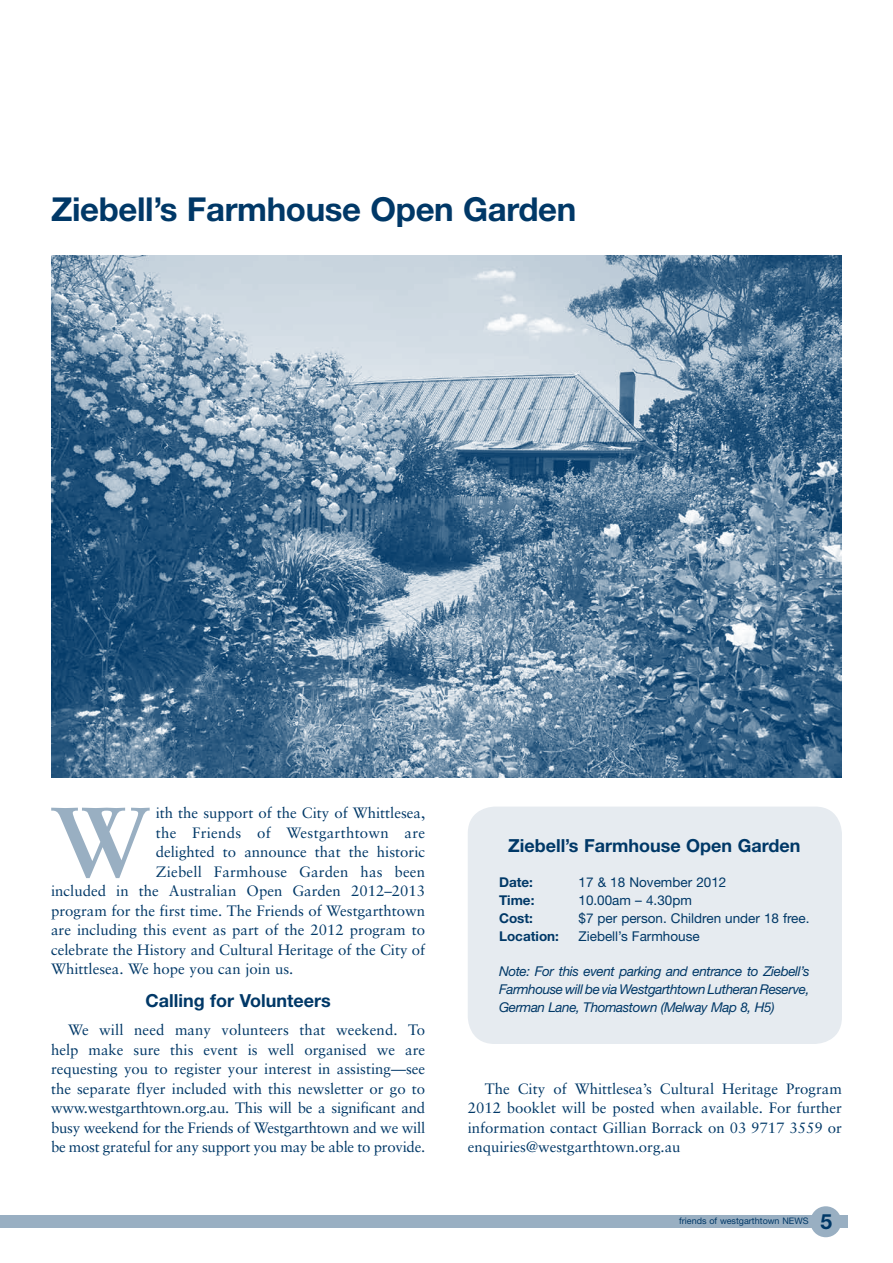
<style>
.page{position:relative;width:893px;height:1263px;background:#fff}
.page>*{position:absolute;margin:0;border:0;box-sizing:border-box;transform-origin:0 0}
.t1{font:700 98.85px "Sabon";color:#99afc2}
.t2{font:700 33px "Helvetica Neue";letter-spacing:-.01em;color:#003867}
.t3{font:700 21px "Helvetica Neue";color:#003867}
.t4{font:700 18px "Helvetica Neue";color:#003867}
.t5{font:15px/19.5px "Sabon";color:#003867;text-align:justify}
.t6{font:15px "Sabon";letter-spacing:.02em;color:#003867}
.t7{font:italic 13.5px/18px "Helvetica Neue";letter-spacing:-.03em;color:#003867;text-align:justify}
.t8{font:13.5px "Helvetica Neue";color:#003867}
.t9{font:700 13.5px "Helvetica Neue";color:#003867}
.t10{font:9px "Helvetica Neue";color:#003867}
</style>
<div class="page">
<div style="left:0;top:1215px;width:848px;height:12px;background:#99afc2"></div>
<div style="left:810px;top:1206px;width:31px;height:31px;background:#99afc2;border-radius:50%"></div>
<div style="left:468px;top:806px;width:374px;height:238px;background:#e6ebf0;border-radius:27px"></div>
<img style="left:51px;top:255px;width:791px;height:522px">
<h2 class="t2" style="left:51px;top:189px;width:527px">Ziebell’s Farmhouse Open Garden</h2>
<h1 class="t1" style="left:51px;top:781px;width:100px">W</h1>
<p class="t5" style="left:156px;top:803px;width:271px">ith the support of the City of Whittlesea,</p>
<p class="t6" style="left:156px;top:823px;width:271px">the Friends of Westgarthtown are</p>
<p class="t5" style="left:156px;top:842px;width:271px">delighted to announce that the historic</p>
<p class="t5" style="left:156px;top:861px;width:271px">Ziebell Farmhouse Garden has been</p>
<p class="t5" style="left:51px;top:881px;width:376px">included in the Australian Open Garden 2012–2013</p>
<p class="t5" style="left:51px;top:900px;width:376px">program for the first time. The Friends of Westgarthtown</p>
<p class="t5" style="left:51px;top:920px;width:376px">are including this event as part of the 2012 program to</p>
<p class="t5" style="left:51px;top:939px;width:376px">celebrate the History and Cultural Heritage of the City of</p>
<p class="t5" style="left:51px;top:959px;width:244px">Whittlesea. We hope you can join us.</p>
<p class="t4" style="left:145px;top:990px;width:187px">Calling for Volunteers</p>
<p class="t5" style="left:51px;top:1020px;width:376px;text-indent:17px">We will need many volunteers that weekend. To help make sure this event is well organised we are requesting you to register your interest in assisting—see the separate flyer included with this newsletter or go to www.westgarthtown.org.au. This will be a significant and busy weekend for the Friends of Westgarthtown and we will be most grateful for any support you may be able to provide.</p>
<p class="t4" style="left:508px;top:834px;width:294px">Ziebell’s Farmhouse Open Garden</p>
<p class="t9" style="left:499px;top:874px;width:36px">Date:</p>
<p class="t8" style="left:578px;top:874px;width:149px">17 &amp; 18 November 2012</p>
<p class="t9" style="left:499px;top:892px;width:37px">Time:</p>
<p class="t8" style="left:578px;top:892px;width:115px">10.00am – 4.30pm</p>
<p class="t9" style="left:499px;top:910px;width:36px">Cost:</p>
<p class="t8" style="left:578px;top:910px;width:233px">$7 per person. Children under 18 free.</p>
<p class="t9" style="left:499px;top:928px;width:61px">Location:</p>
<p class="t8" style="left:578px;top:928px;width:123px">Ziebell’s Farmhouse</p>
<p class="t7" style="left:499px;top:962px;width:312px">Note: For this event parking and entrance to Ziebell’s Farmhouse will be via Westgarthtown Lutheran Reserve, German Lane, Thomastown (Melway Map 8, H5)</p>
<p class="t5" style="left:468px;top:1079px;width:376px;text-indent:17px">The City of Whittlesea’s Cultural Heritage Program 2012 booklet will be posted when available. For further information contact Gillian Borrack on 03 9717 3559 or enquiries@westgarthtown.org.au</p>
<p class="t10" style="left:679px;top:1215px;width:131px">friends of westgarthtown NEWS</p>
<h3 class="t3" style="left:820px;top:1208px;width:13px">5</h3>
</div>
